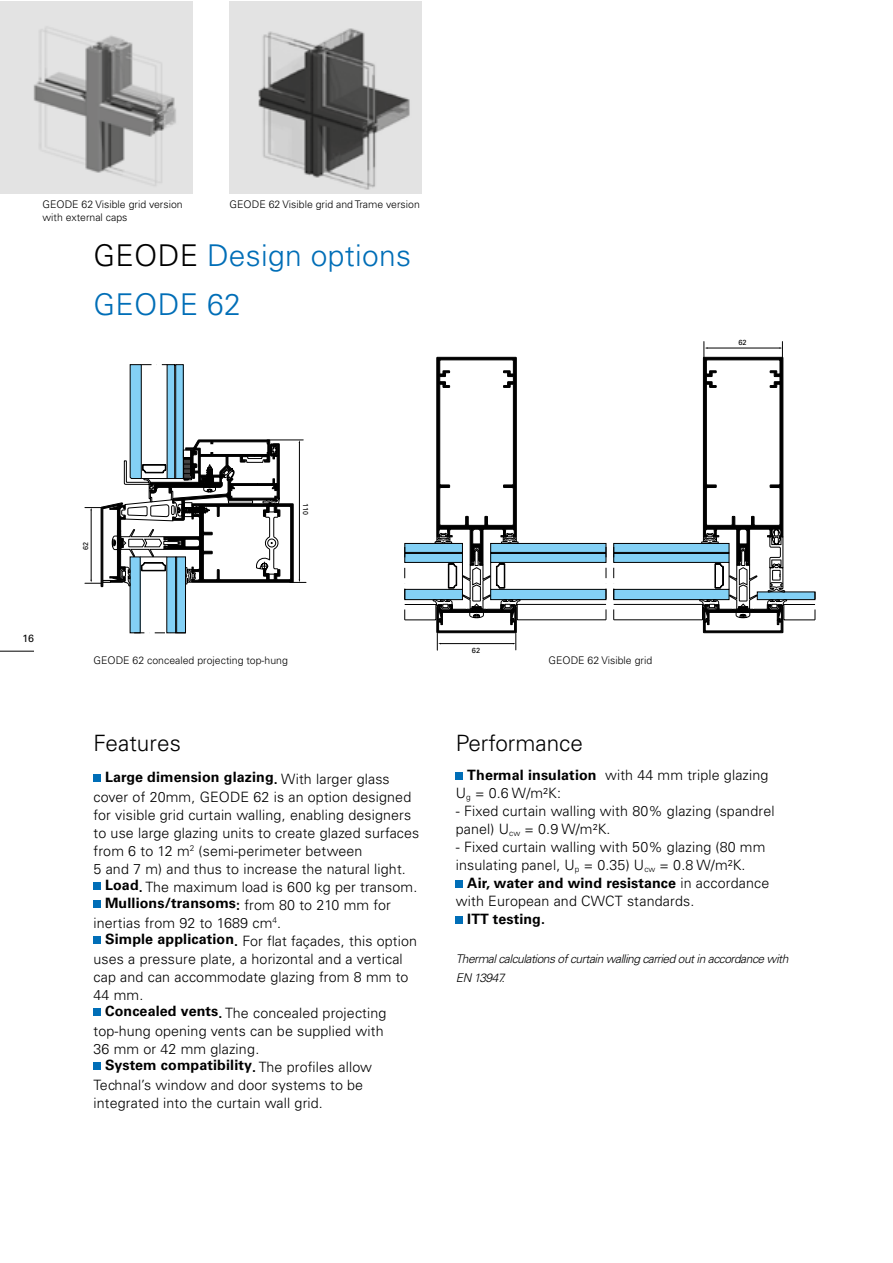
<style>
.page{position:relative;width:893px;height:1263px;background:#fff}
.page>*{position:absolute;margin:0;border:0;box-sizing:border-box;transform-origin:0 0}
.t1{font:300 30px/49.1px "Univers LT Std";letter-spacing:.01em;color:#006eb7}
.t2{font:300 22.5px "Univers LT Std";color:#000}
.t3{font:300 14.25px/18px "Univers LT Std";letter-spacing:.01em;color:#000}
.t4{font:700 14.25px "Univers LT Std";letter-spacing:.01em;color:#000}
.t5{font:italic 300 12px/19.5px "Univers LT Std";letter-spacing:-.04em;color:#000}
.t6{font:300 10.5px "Univers LT Std";color:#000}
.t7{font:10.5px "Univers LT Std";color:#000}
.t8{font:7.35px "Univers";color:#000}
.t9{font:7.2px "Univers";color:#000}
.s1{color:#000}
.s2{font-weight:700}
</style>
<div class="page">
<hr style="left:0;top:651px;width:34px;height:1px;background:#000">
<svg style="left:404px;top:341px;width:412px;height:309px"></svg>
<svg style="left:85px;top:364px;width:221px;height:269px"></svg>
<hr style="left:267px;top:440px;width:36px;height:1px;background:#000">
<div style="left:94px;top:775px;width:7px;height:7px;background:#006eb7"></div>
<div style="left:94px;top:883px;width:7px;height:7px;background:#006eb7"></div>
<div style="left:94px;top:901px;width:7px;height:7px;background:#006eb7"></div>
<div style="left:94px;top:937px;width:7px;height:7px;background:#006eb7"></div>
<div style="left:94px;top:1009px;width:7px;height:7px;background:#006eb7"></div>
<div style="left:94px;top:1063px;width:7px;height:7px;background:#006eb7"></div>
<div style="left:456px;top:772px;width:7px;height:8px;background:#006eb7"></div>
<div style="left:456px;top:880px;width:7px;height:8px;background:#006eb7"></div>
<div style="left:456px;top:916px;width:7px;height:8px;background:#006eb7"></div>
<div style="left:0;top:1px;width:192px;height:192px;background:#e3e3e3"></div>
<div style="left:230px;top:1px;width:192px;height:192px;background:#e3e3e3"></div>
<img style="left:258px;top:28px;width:152px;height:162px">
<img style="left:33px;top:27px;width:143px;height:159px">
<p class="t6" style="left:43px;top:198px;width:142px">GEODE 62 Visible grid version</p>
<p class="t6" style="left:230px;top:198px;width:192px">GEODE 62 Visible grid and Trame version</p>
<p class="t6" style="left:43px;top:211px;width:86px">with external caps</p>
<h1 class="t1" style="left:94px;top:231px;width:319px"><span class="s1">GEODE</span> Design options<br>GEODE 62</h1>
<p class="t8" style="left:738px;top:338px;width:10px">62</p>
<p class="t7" style="left:22px;top:632px;width:13px">16</p>
<p class="t9" style="left:81px;top:550px;width:9px;rotate:-90deg">62</p>
<p class="t9" style="left:310px;top:503px;width:13px;rotate:90deg">110</p>
<p class="t8" style="left:472px;top:646px;width:10px">62</p>
<p class="t6" style="left:94px;top:654px;width:196px">GEODE 62 concealed projecting top-hung</p>
<p class="t6" style="left:549px;top:654px;width:105px">GEODE 62 Visible grid</p>
<h2 class="t2" style="left:94px;top:729px;width:89px">Features</h2>
<p class="t3" style="left:94px;top:767px;width:319px;line-height:19.5px;text-indent:11px"><span class="s2">Large dimension glazing.</span> With larger glass cover of 20mm, GEODE 62 is an option designed</p>
<p class="t3" style="left:94px;top:805px;width:319px">for visible grid curtain walling, enabling designers</p>
<p class="t3" style="left:94px;top:823px;width:327px">to use large glazing units to create glazed surfaces</p>
<p class="t3" style="left:94px;top:841px;width:270px">from 6 to 12 m<sup>2</sup> (semi-perimeter between</p>
<p class="t3" style="left:94px;top:859px;width:314px">5 and 7 m) and thus to increase the natural light.</p>
<p class="t3" style="left:105px;top:877px;width:314px"><span class="s2">Load.</span> The maximum load is 600 kg per transom.</p>
<p class="t3" style="left:94px;top:893px;width:299px;line-height:19.5px;text-indent:11px"><span class="s2">Mullions/transoms:</span> from 80 to 210 mm for inertias from 92 to 1689 cm<sup>4</sup>.</p>
<p class="t3" style="left:105px;top:931px;width:314px"><span class="s2">Simple application.</span> For flat façades, this option</p>
<p class="t3" style="left:94px;top:949px;width:311px">uses a pressure plate, a horizontal and a vertical</p>
<p class="t3" style="left:94px;top:967px;width:316px">cap and can accommodate glazing from 8 mm to</p>
<p class="t3" style="left:94px;top:985px;width:51px">44 mm.</p>
<p class="t3" style="left:105px;top:1003px;width:283px"><span class="s2">Concealed vents.</span> The concealed projecting</p>
<p class="t3" style="left:94px;top:1021px;width:292px">top-hung opening vents can be supplied with</p>
<p class="t3" style="left:94px;top:1039px;width:167px">36 mm or 42 mm glazing.</p>
<p class="t3" style="left:94px;top:1055px;width:280px;line-height:19.5px;text-indent:11px"><span class="s2">System compatibility.</span> The profiles allow<br>Technal’s window and door systems to be</p>
<p class="t3" style="left:94px;top:1093px;width:231px">integrated into the curtain wall grid.</p>
<h2 class="t2" style="left:456px;top:729px;width:129px">Performance</h2>
<p class="t3" style="left:456px;top:766px;width:314px;text-indent:11px"><span class="s2">Thermal insulation</span> with 44 mm triple glazing<br>U<sub>g</sub> = 0.6 W/m²K:</p>
<p class="t3" style="left:456px;top:802px;width:320px">- Fixed curtain walling with 80% glazing (spandrel panel) U<sub>cw</sub> = 0.9 W/m²K.</p>
<p class="t3" style="left:456px;top:838px;width:311px">- Fixed curtain walling with 50% glazing (80 mm insulating panel, U<sub>p</sub> = 0.35) U<sub>cw</sub> = 0.8 W/m²K.</p>
<p class="t3" style="left:456px;top:874px;width:315px;text-indent:11px"><span class="s2">Air, water and wind resistance</span> in accordance with European and CWCT standards.</p>
<p class="t4" style="left:467px;top:910px;width:79px">ITT testing.</p>
<p class="t5" style="left:456px;top:949px;width:334px">Thermal calculations of curtain walling carried out in accordance with<br>EN 13947.</p>
</div>
